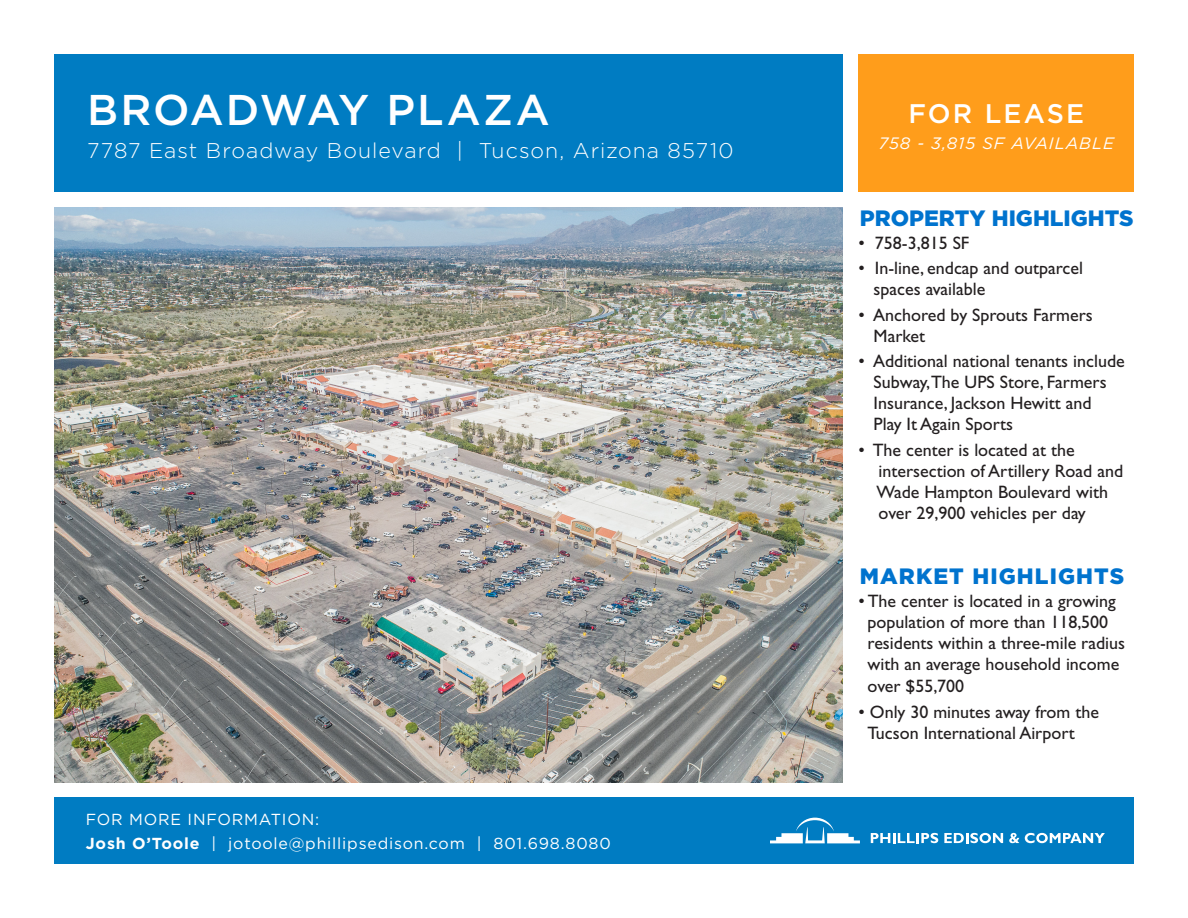
<style>
.page{position:relative;width:1188px;height:918px;background:#fff}
.page>*{position:absolute;margin:0;border:0;box-sizing:border-box;transform-origin:0 0}
.t1{font:500 43.05px "Gotham";letter-spacing:.045em;color:#fff}
.t2{font:500 26.85px "Gotham";letter-spacing:.08em;color:#fff}
.t3{font:900 22.2px "Gotham";color:#0073ce}
.t4{font:900 22.2px "Gotham";letter-spacing:.05em;color:#0073ce}
.t5{font:300 21.3px "Gotham";letter-spacing:.045em;color:#fff}
.t6{font:18px/21px "Gill Sans Std";color:#231f20}
.t7{font:italic 16.5px "Gotham";letter-spacing:.06em;color:#fff}
.t8{font:15.9px "Gotham";letter-spacing:.05em;color:#fff}
.s1{font-weight:700}
</style>
<div class="page">
<div style="left:54px;top:54px;width:789px;height:137px;background:#007cc2"></div>
<div style="left:859px;top:54px;width:275px;height:137px;background:#ff9d1b"></div>
<div style="left:55px;top:797px;width:1079px;height:67px;background:#007cc2"></div>
<svg style="left:770px;top:818px;width:90px;height:25px"></svg>
<svg style="left:871px;top:833px;width:67px;height:10px"></svg>
<svg style="left:944px;top:833px;width:59px;height:10px"></svg>
<svg style="left:1009px;top:833px;width:10px;height:10px"></svg>
<svg style="left:1025px;top:833px;width:80px;height:10px"></svg>
<img style="left:54px;top:207px;width:789px;height:576px">
<p class="t1" style="left:87px;top:85px;width:464px">BROADWAY PLAZA</p>
<p class="t5" style="left:87px;top:139px;width:648px">7787 East Broadway Boulevard | Tucson, Arizona 85710</p>
<p class="t8" style="left:86px;top:811px;width:235px">FOR MORE INFORMATION:</p>
<p class="t8" style="left:86px;top:835px;width:526px"><span class="s1">Josh O’Toole</span> | jotoole@phillipsedison.com | 801.698.8080</p>
<p class="t2" style="left:908px;top:98px;width:177px">FOR LEASE</p>
<p class="t7" style="left:879px;top:134px;width:237px">758 - 3,815 SF AVAILABLE</p>
<p class="t3" style="left:860px;top:205px;width:275px">PROPERTY HIGHLIGHTS</p>
<p class="t6" style="left:859px;top:232px;width:112px">• 758-3,815 SF</p>
<p class="t6" style="left:874px;top:258px;width:211px;text-indent:-15px">• In-line, endcap and outparcel spaces available</p>
<p class="t6" style="left:874px;top:304px;width:221px;text-indent:-15px">• Anchored by Sprouts Farmers<br>Market</p>
<p class="t6" style="left:874px;top:351px;width:253px;text-indent:-15px">• Additional national tenants include<br>Subway,The UPS Store, Farmers<br>Insurance, Jackson Hewitt and<br>Play It Again Sports</p>
<p class="t6" style="left:876px;top:439px;width:248px;text-indent:-18px">• The center is located at the intersection of Artillery Road and<br>Wade Hampton Boulevard with over 29,900 vehicles per day</p>
<p class="t4" style="left:860px;top:563px;width:266px">MARKET HIGHLIGHTS</p>
<p class="t6" style="left:868px;top:590px;width:259px;text-indent:-9px">• The center is located in a growing population of more than 118,500 residents within a three-mile radius with an average household income over $55,700</p>
<p class="t6" style="left:868px;top:701px;width:233px;text-indent:-9px">• Only 30 minutes away from the<br>Tucson International Airport</p>
</div>
